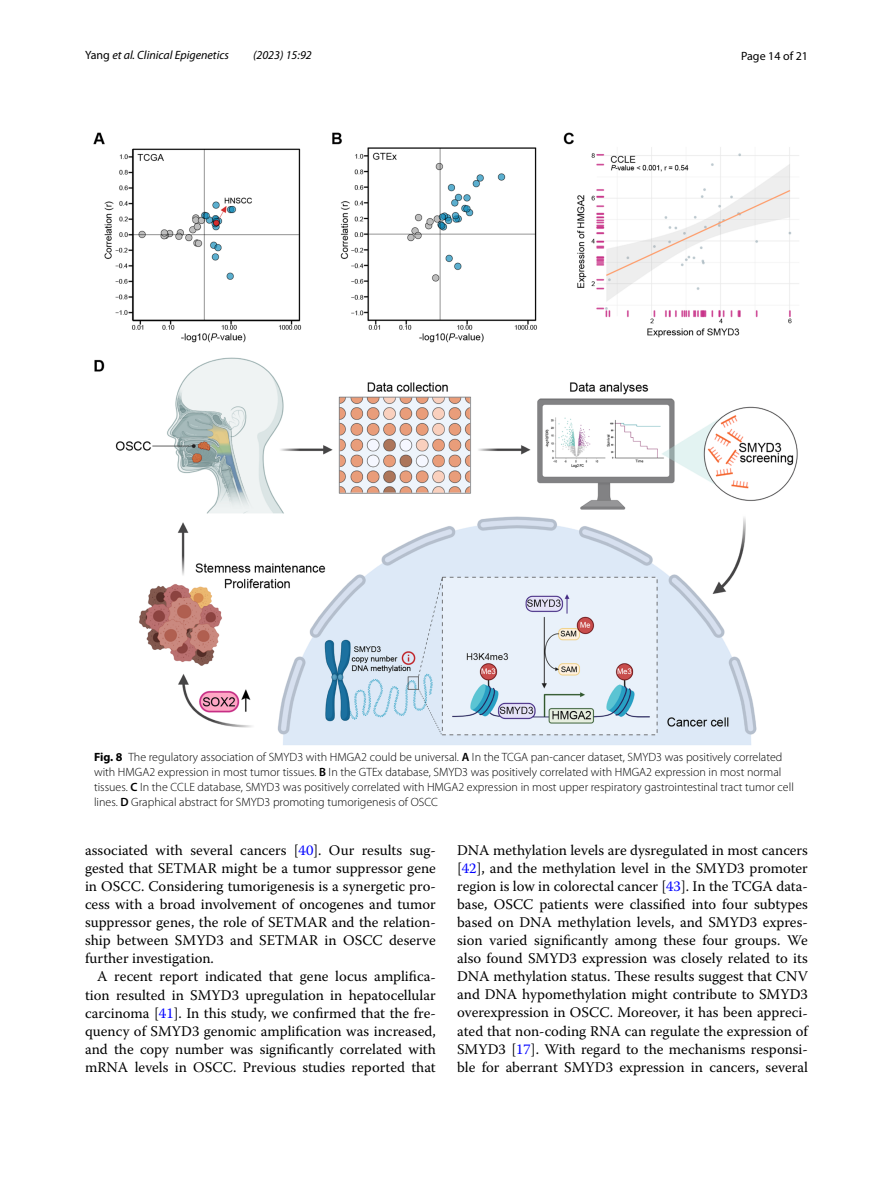
<style>
.page{position:relative;width:893px;height:1187px;background:#fff}
.page>*{position:absolute;margin:0;border:0;box-sizing:border-box;transform-origin:0 0}
.t1{font:14.7px/18px "Warnock Pro";color:#000;text-align:justify}
.t2{font:300 12px/15px "Myriad Pro";color:#000}
.t3{font:italic 12px "Myriad Pro";color:#000}
.t4{font:12px "Myriad Pro";color:#000}
.s1{font-style:normal}
.s2{font-weight:700}
.s3{font-weight:600}
.s4{color:#00f}
</style>
<div class="page">
<img style="left:94px;top:133px;width:705px;height:612px">
<p class="t3" style="left:85px;top:48px;width:146px"><span class="s1">Yang</span> et al. Clinical Epigenetics</p>
<p class="t3" style="left:253px;top:48px;width:60px">(2023) 15:92</p>
<p class="t4" style="left:741px;top:48px;width:68px">Page 14 of 21</p>
<p class="t2" style="left:94px;top:749px;width:701px"><span class="s2">Fig. 8</span> The regulatory association of SMYD3 with HMGA2 could be universal. <span class="s3">A</span> In the TCGA pan-cancer dataset, SMYD3 was positively correlated with HMGA2 expression in most tumor tissues. <span class="s3">B</span> In the GTEx database, SMYD3 was positively correlated with HMGA2 expression in most normal tissues. <span class="s3">C</span> In the CCLE database, SMYD3 was positively correlated with HMGA2 expression in most upper respiratory gastrointestinal tract tumor cell lines. <span class="s3">D</span> Graphical abstract for SMYD3 promoting tumorigenesis of OSCC</p>
<p class="t1" style="left:85px;top:841px;width:352px">associated with several cancers [<span class="s4">40</span>]. Our results sug&shy;gested that SETMAR might be a tumor suppressor gene in OSCC. Considering tumorigenesis is a synergetic pro&shy;cess with a broad involvement of oncogenes and tumor suppressor genes, the role of SETMAR and the relation&shy;ship between SMYD3 and SETMAR in OSCC deserve further investigation.</p>
<p class="t1" style="left:85px;top:967px;width:352px;text-indent:12px">A recent report indicated that gene locus amplifica&shy;tion resulted in SMYD3 upregulation in hepatocellular carcinoma [<span class="s4">41</span>]. In this study, we confirmed that the fre&shy;quency of SMYD3 genomic amplification was increased, and the copy number was significantly correlated with mRNA levels in OSCC. Previous studies reported that</p>
<p class="t1" style="left:457px;top:841px;width:352px">DNA methylation levels are dysregulated in most cancers [<span class="s4">42</span>], and the methylation level in the SMYD3 promoter region is low in colorectal cancer [<span class="s4">43</span>]. In the TCGA data&shy;base, OSCC patients were classified into four subtypes based on DNA methylation levels, and SMYD3 expres&shy;sion varied significantly among these four groups. We also found SMYD3 expression was closely related to its DNA methylation status. These results suggest that CNV and DNA hypomethylation might contribute to SMYD3 overexpression in OSCC. Moreover, it has been appreci&shy;ated that non-coding RNA can regulate the expression of SMYD3 [<span class="s4">17</span>]. With regard to the mechanisms responsi&shy;ble for aberrant SMYD3 expression in cancers, several</p>
</div>
